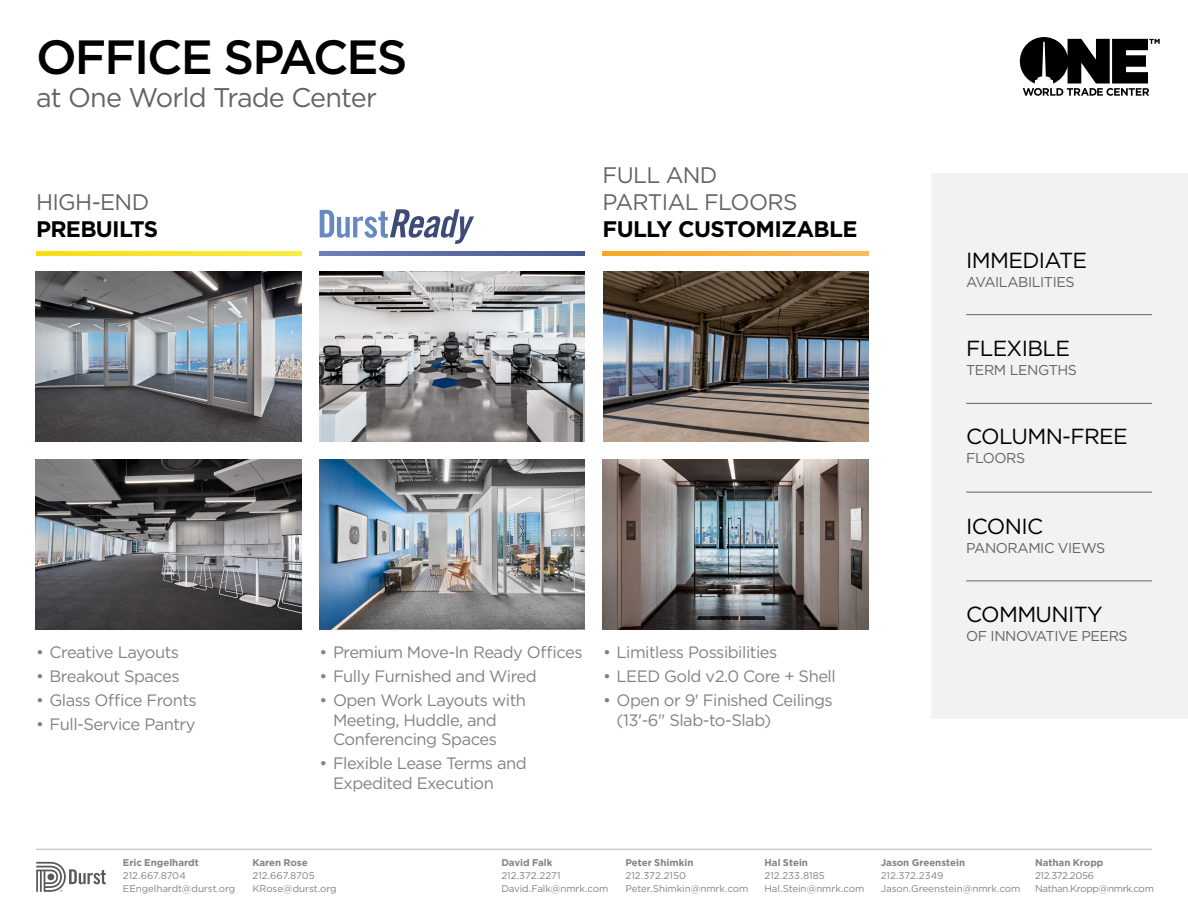
<style>
.page{position:relative;width:1188px;height:918px;background:#fff}
.page>*{position:absolute;margin:0;border:0;box-sizing:border-box;transform-origin:0 0}
.t1{font:500 48px "Gotham";letter-spacing:-.04em;color:#000}
.t2{font:27px "Gotham";letter-spacing:-.03em;color:#636466}
.t3{font:22.5px/27px "Gotham";letter-spacing:-.03em;color:#636466}
.t4{font:700 22.5px "Gotham";letter-spacing:-.03em;color:#000}
.t5{font:21.9px "Gotham";letter-spacing:-.03em;color:#000}
.t6{font:16.5px/19.5px "Gotham";letter-spacing:-.03em;color:#808285}
.t7{font:14.25px "Gotham";letter-spacing:-.03em;color:#636466}
.t8{font:9.75px/12.8px "Gotham";letter-spacing:-.005em;color:#808285}
.t9{font:700 9.75px "Gotham";letter-spacing:-.005em;color:#808285}
.t10{font:9.75px/12.8px "Gotham";letter-spacing:-.03em;color:#808285}
</style>
<div class="page">
<hr style="left:36px;top:849px;width:1116px;height:1px;background:#b6b7b8">
<svg style="left:1020px;top:37px;width:140px;height:59px"></svg>
<svg style="left:36px;top:862px;width:70px;height:30px"></svg>
<img style="left:320px;top:271px;width:265px;height:171px">
<div style="left:932px;top:173px;width:256px;height:545px;background:#f2f2f2"></div>
<img style="left:603px;top:271px;width:265px;height:171px">
<img style="left:319px;top:459px;width:266px;height:170px">
<img style="left:603px;top:459px;width:265px;height:170px">
<img style="left:36px;top:271px;width:265px;height:171px">
<svg style="left:320px;top:209px;width:154px;height:35px"></svg>
<img style="left:36px;top:459px;width:265px;height:170px">
<svg style="left:36px;top:251px;width:265px;height:5px"></svg>
<svg style="left:319px;top:251px;width:266px;height:5px"></svg>
<svg style="left:603px;top:251px;width:265px;height:5px"></svg>
<hr style="left:966px;top:314px;width:186px;height:1px;background:#636466">
<hr style="left:966px;top:403px;width:186px;height:1px;background:#636466">
<hr style="left:966px;top:492px;width:186px;height:1px;background:#636466">
<hr style="left:966px;top:580px;width:186px;height:1px;background:#636466">
<h1 class="t1" style="left:36px;top:26px;width:373px">OFFICE SPACES</h1>
<h2 class="t2" style="left:36px;top:81px;width:343px">at One World Trade Center</h2>
<h3 class="t3" style="left:36px;top:188px;width:115px">HIGH-END</h3>
<h3 class="t4" style="left:36px;top:214px;width:124px">PREBUILTS</h3>
<h3 class="t3" style="left:603px;top:161px;width:196px">FULL AND<br>PARTIAL FLOORS</h3>
<h3 class="t4" style="left:603px;top:214px;width:256px">FULLY CUSTOMIZABLE</h3>
<p class="t6" style="left:36px;top:642px;width:145px">• Creative Layouts</p>
<p class="t6" style="left:36px;top:666px;width:145px">• Breakout Spaces</p>
<p class="t6" style="left:36px;top:690px;width:162px">• Glass Office Fronts</p>
<p class="t6" style="left:36px;top:714px;width:161px">• Full-Service Pantry</p>
<p class="t6" style="left:320px;top:642px;width:265px">• Premium Move-In Ready Offices</p>
<p class="t6" style="left:320px;top:666px;width:219px">• Fully Furnished and Wired</p>
<p class="t6" style="left:333px;top:690px;width:195px;text-indent:-13px">• Open Work Layouts with<br>Meeting, Huddle, and<br>Conferencing Spaces</p>
<p class="t6" style="left:333px;top:753px;width:195px;text-indent:-13px">• Flexible Lease Terms and<br>Expedited Execution</p>
<p class="t6" style="left:603px;top:642px;width:176px">• Limitless Possibilities</p>
<p class="t6" style="left:603px;top:666px;width:234px">• LEED Gold v2.0 Core + Shell</p>
<p class="t6" style="left:617px;top:690px;width:218px;text-indent:-13px">• Open or 9' Finished Ceilings (13'-6" Slab-to-Slab)</p>
<h3 class="t5" style="left:966px;top:246px;width:123px">IMMEDIATE</h3>
<p class="t7" style="left:966px;top:273px;width:110px">AVAILABILITIES</p>
<h3 class="t5" style="left:966px;top:334px;width:105px">FLEXIBLE</h3>
<p class="t7" style="left:966px;top:361px;width:112px">TERM LENGTHS</p>
<h3 class="t5" style="left:966px;top:422px;width:163px">COLUMN-FREE</h3>
<p class="t7" style="left:966px;top:449px;width:61px">FLOORS</p>
<h3 class="t5" style="left:966px;top:512px;width:78px">ICONIC</h3>
<p class="t7" style="left:966px;top:539px;width:141px">PANORAMIC VIEWS</p>
<h3 class="t5" style="left:966px;top:600px;width:138px">COMMUNITY</h3>
<p class="t7" style="left:966px;top:627px;width:163px">OF INNOVATIVE PEERS</p>
<p class="t9" style="left:123px;top:856px;width:77px">Eric Engelhardt</p>
<p class="t8" style="left:123px;top:869px;width:114px">212.667.8704<br>EEngelhardt@durst.org</p>
<p class="t9" style="left:252px;top:856px;width:57px">Karen Rose</p>
<p class="t8" style="left:252px;top:869px;width:86px">212.667.8705<br>KRose@durst.org</p>
<p class="t9" style="left:501px;top:856px;width:53px">David Falk</p>
<p class="t8" style="left:501px;top:869px;width:109px">212.372.2271<br>David.Falk@nmrk.com</p>
<p class="t9" style="left:626px;top:856px;width:69px">Peter Shimkin</p>
<p class="t8" style="left:626px;top:869px;width:124px">212.372.2150<br>Peter.Shimkin@nmrk.com</p>
<p class="t9" style="left:765px;top:856px;width:45px">Hal Stein</p>
<p class="t8" style="left:765px;top:869px;width:101px">212.233.8185<br>Hal.Stein@nmrk.com</p>
<p class="t9" style="left:881px;top:856px;width:86px">Jason Greenstein</p>
<p class="t8" style="left:881px;top:869px;width:141px">212.372.2349<br>Jason.Greenstein@nmrk.com</p>
<p class="t9" style="left:1035px;top:856px;width:70px">Nathan Kropp</p>
<p class="t10" style="left:1035px;top:869px;width:120px">212.372.2056<br>Nathan.Kropp@nmrk.com</p>
</div>
